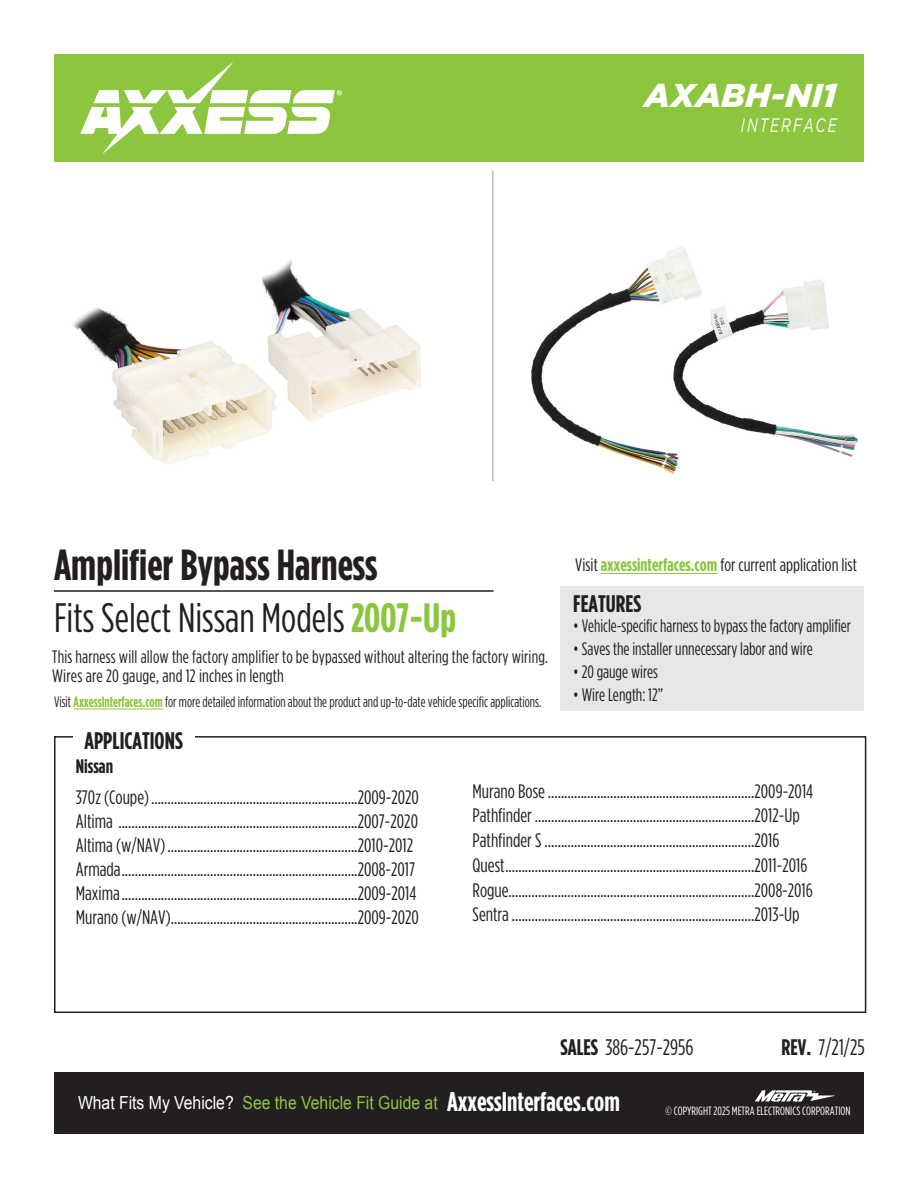
<style>
.page{position:relative;width:918px;height:1188px;background:#fff}
.page>*{position:absolute;margin:0;border:0;box-sizing:border-box;transform-origin:0 0}
.t1{font:700 43.5px "Gotham Condensed";color:#231f20}
.t2{font:41.1px "Gotham Condensed";color:#231f20}
.t3{font:italic 900 33px "Gotham";letter-spacing:.01em;color:#fff}
.t4{font:700 24px "Gotham Condensed";color:#231f20}
.t5{font:22.5px "Gotham Condensed";color:#231f20}
.t6{font:19.5px/24.2px "Gotham Condensed";color:#231f20}
.t7{font:italic 19.5px "Gotham";letter-spacing:.15em;color:#fff;scale:.7 1}
.t8{font:700 19.5px "Gotham Condensed";color:#231f20}
.t9{font:18px/19.5px "Gotham Condensed";color:#231f20}
.t10{font:18px "Gotham Condensed";color:#231f20;scale:.96 1}
.t11{font:18px "Arial";color:#8bc63e;scale:.88 1}
.t12{font:15px "Gotham Condensed";color:#231f20;scale:.93 1}
.t13{font:12px "Gotham Condensed";color:#fff}
.s1{font-weight:700;color:#8bc63e}
.s2{font-weight:700}
.s3{color:#fff}
.s4{font-family:"Gotham Condensed";font-weight:700;font-size:27px;color:#fff}
</style>
<div class="page">
<div style="left:54px;top:1072px;width:810px;height:62px;background:#231f20"></div>
<div style="left:54px;top:54px;width:810px;height:108px;background:#8bc63e"></div>
<svg style="left:80px;top:62px;width:262px;height:92px"></svg>
<svg style="left:755px;top:1090px;width:80px;height:12px"></svg>
<img style="left:73px;top:260px;width:348px;height:205px">
<img style="left:531px;top:246px;width:327px;height:228px">
<hr style="left:492px;top:171px;width:2px;height:310px;background:#bcbdc0">
<hr style="left:601px;top:573px;width:116px;height:1px;background:#8bc63e">
<hr style="left:54px;top:590px;width:440px;height:2px;background:#231f20">
<div style="left:54px;top:736px;width:812px;height:277px;border:2px solid #231f20"></div>
<div style="left:73px;top:730px;width:122px;height:25px;background:#fff"></div>
<hr style="left:73px;top:709px;width:90px;height:1px;background:#8bc63e">
<div style="left:561px;top:586px;width:303px;height:125px;background:#e6e7e9"></div>
<h3 class="t3" style="left:644px;top:77px;width:194px">AXABH-NI1</h3>
<p class="t7" style="left:741px;top:115px;width:138px">INTERFACE</p>
<h1 class="t1" style="left:54px;top:540px;width:325px">Amplifier Bypass Harness</h1>
<p class="t9" style="left:575px;top:555px;width:283px">Visit <span class="s1">axxessinterfaces.com</span> for current application list</p>
<h2 class="t2" style="left:54px;top:595px;width:404px">Fits Select Nissan Models <span class="s1">2007-Up</span></h2>
<p class="t9" style="left:52px;top:647px;width:497px">This harness will allow the factory amplifier to be bypassed without altering the factory wiring.<br>Wires are 20 gauge, and 12 inches in length</p>
<p class="t12" style="left:54px;top:694px;width:526px">Visit <span class="s1">AxxessInterfaces.com</span> for more detailed information about the product and up-to-date vehicle specific applications.</p>
<p class="t4" style="left:85px;top:727px;width:100px">APPLICATIONS</p>
<p class="t4" style="left:573px;top:590px;width:69px">FEATURES</p>
<p class="t10" style="left:573px;top:616px;width:291px">• Vehicle-specific harness to bypass the factory amplifier</p>
<p class="t10" style="left:573px;top:639px;width:251px">• Saves the installer unnecessary labor and wire</p>
<p class="t10" style="left:573px;top:662px;width:90px">• 20 gauge wires</p>
<p class="t10" style="left:573px;top:685px;width:95px">• Wire Length: 12”</p>
<p class="t8" style="left:76px;top:755px;width:39px">Nissan</p>
<p class="t6" style="left:76px;top:784px;width:345px">370z (Coupe)...............................................................2009-2020<br>Altima .........................................................................2007-2020<br>Altima (w/NAV)..........................................................2010-2012<br>Armada........................................................................2008-2017<br>Maxima........................................................................2009-2014<br>Murano (w/NAV).........................................................2009-2020</p>
<p class="t6" style="left:473px;top:778px;width:342px;line-height:24.8px">Murano Bose...............................................................2009-2014<br>Pathfinder ...................................................................2012-Up Pathfinder S ................................................................2016<br>Quest............................................................................2011-2016<br>Rogue...........................................................................2008-2016<br>Sentra..........................................................................2013-Up</p>
<p class="t5" style="left:561px;top:1035px;width:135px"><span class="s2">SALES</span> 386-257-2956</p>
<p class="t5" style="left:782px;top:1035px;width:85px"><span class="s2">REV.</span> 7/21/25</p>
<p class="t11" style="left:78px;top:1091px;width:617px"><span class="s3">What Fits My Vehicle?</span> See the Vehicle Fit Guide at <span class="s4">AxxessInterfaces.com</span></p>
<p class="t13" style="left:666px;top:1104px;width:186px">© COPYRIGHT 2025 METRA ELECTRONICS CORPORATION</p>
</div>
